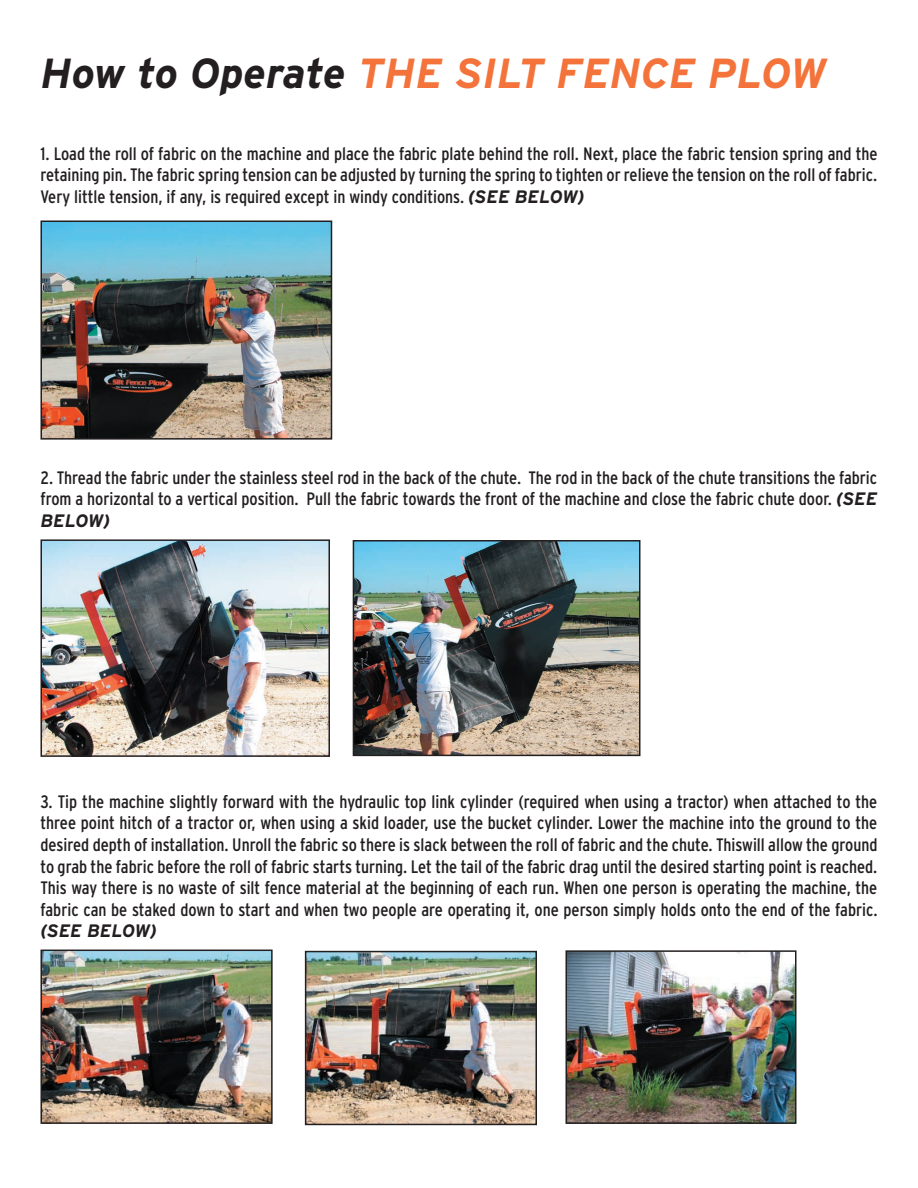
<style>
.page{position:relative;width:918px;height:1188px;background:#fff}
.page>*{position:absolute;margin:0;border:0;box-sizing:border-box;transform-origin:0 0}
.t1{font:italic 700 42px "Interstate";color:#f3733b}
.t2{font:condensed 18px/21.6px "Interstate";color:#231f20;text-align:justify}
.t3{font:italic 700 18px "Interstate";color:#231f20}
.s1{color:#231f20}
.s2{font-weight:700;font-style:italic;font-stretch:normal}
</style>
<div class="page">
<img style="left:43px;top:223px;width:286px;height:214px">
<div style="left:40px;top:220px;width:292px;height:220px;border:2px solid #231f20"></div>
<img style="left:43px;top:542px;width:284px;height:212px">
<div style="left:40px;top:539px;width:290px;height:218px;border:2px solid #231f20"></div>
<img style="left:356px;top:543px;width:281px;height:210px">
<div style="left:353px;top:540px;width:287px;height:216px;border:2px solid #231f20"></div>
<img style="left:43px;top:953px;width:227px;height:168px">
<div style="left:40px;top:950px;width:233px;height:174px;border:2px solid #231f20"></div>
<img style="left:308px;top:954px;width:226px;height:168px">
<div style="left:305px;top:951px;width:232px;height:174px;border:2px solid #231f20"></div>
<img style="left:569px;top:953px;width:224px;height:168px">
<div style="left:566px;top:950px;width:230px;height:174px;border:2px solid #231f20"></div>
<h1 class="t1" style="left:40px;top:50px;width:788px"><span class="s1">How to Operate</span> THE SILT FENCE PLOW</h1>
<p class="t2" style="left:40px;top:143px;width:839px">1. Load the roll of fabric on the machine and place the fabric plate behind the roll. Next, place the fabric tension spring and the retaining pin. The fabric spring tension can be adjusted by turning the spring to tighten or relieve the tension on the roll of fabric.<br>Very little tension, if any, is required except in windy conditions. <span class="s2">(SEE BELOW)</span></p>
<p class="t2" style="left:40px;top:467px;width:839px">2. Thread the fabric under the stainless steel rod in the back of the chute. The rod in the back of the chute transitions the fabric from a horizontal to a vertical position. Pull the fabric towards the front of the machine and close the fabric chute door. <span class="s2">(SEE BELOW)</span></p>
<p class="t2" style="left:40px;top:791px;width:839px">3. Tip the machine slightly forward with the hydraulic top link cylinder (required when using a tractor) when attached to the three point hitch of a tractor or, when using a skid loader, use the bucket cylinder. Lower the machine into the ground to the desired depth of installation. Unroll the fabric so there is slack between the roll of fabric and the chute. Thiswill allow the ground to grab the fabric before the roll of fabric starts turning. Let the tail of the fabric drag until the desired starting point is reached.<br>This way there is no waste of silt fence material at the beginning of each run. When one person is operating the machine, the fabric can be staked down to start and when two people are operating it, one person simply holds onto the end of the fabric.</p>
<p class="t3" style="left:40px;top:921px;width:118px">(SEE BELOW)</p>
</div>
